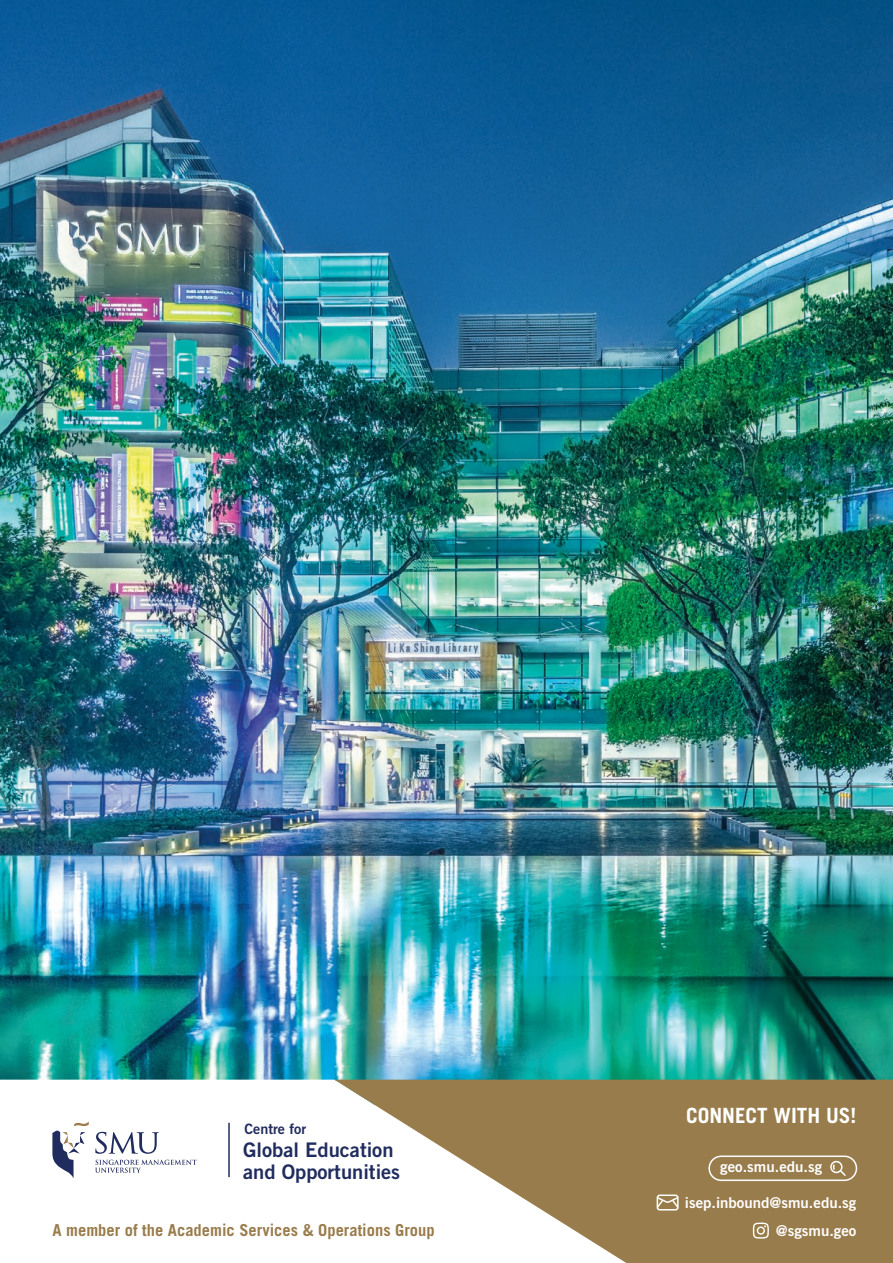
<style>
.page{position:relative;width:893px;height:1263px;background:#fff}
.page>*{position:absolute;margin:0;border:0;box-sizing:border-box;transform-origin:0 0}
.t1{font:700 21px "Trade Gothic LT Std";color:#fff}
.t2{font:20.1px/21.6px "Trade Gothic LT Std Bd 2";color:#202c5e}
.t3{font:700 16.5px "Trade Gothic LT Std";color:#997c4c}
.t4{font:15px "Trade Gothic LT Std Bd 2";color:#fff}
.t5{font:14.4px "Trade Gothic LT Std Bd 2";color:#202c5e}
</style>
<div class="page">
<img style="left:0;top:0;width:893px;height:1080px">
<svg style="left:335px;top:1080px;width:558px;height:183px;fill:#997c4c"></svg>
<svg style="left:95px;top:1132px;width:64px;height:22px"></svg>
<svg style="left:52px;top:1121px;width:37px;height:57px"></svg>
<svg style="left:95px;top:1160px;width:102px;height:13px"></svg>
<hr style="left:228px;top:1123px;width:2px;height:54px;background:#202c5e">
<svg style="left:753px;top:1222px;width:16px;height:17px"></svg>
<div style="left:657px;top:1194px;width:22px;height:16px;border:2px solid #fff;border-radius:2px"></div>
<svg style="left:655px;top:1196px;width:25px;height:13px"></svg>
<div style="left:708px;top:1155px;width:149px;height:26px;border:2px solid #fff;border-radius:12px"></div>
<div style="left:830px;top:1161px;width:12px;height:12px;border:2px solid #fff;border-radius:50%"></div>
<svg style="left:833px;top:1163px;width:14px;height:14px"></svg>
<p class="t5" style="left:245px;top:1120px;width:63px">Centre for</p>
<h2 class="t2" style="left:243px;top:1139px;width:159px">Global Education and Opportunities</h2>
<h1 class="t1" style="left:686px;top:1102px;width:172px">CONNECT WITH US!</h1>
<p class="t4" style="left:720px;top:1158px;width:104px">geo.smu.edu.sg</p>
<p class="t4" style="left:685px;top:1193px;width:173px">isep.inbound@smu.edu.sg</p>
<p class="t3" style="left:52px;top:1220px;width:384px">A member of the Academic Services &amp; Operations Group</p>
<p class="t4" style="left:776px;top:1221px;width:82px">@sgsmu.geo</p>
</div>
